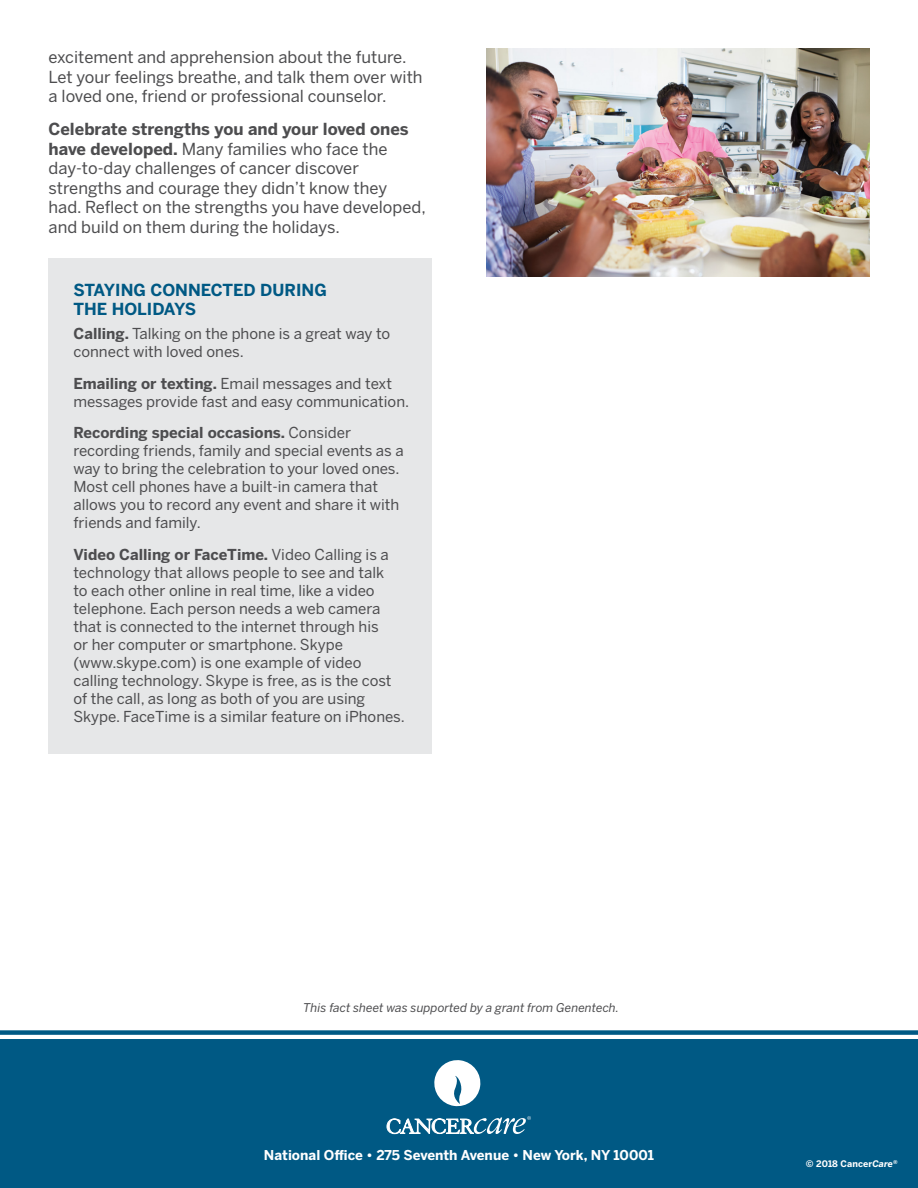
<style>
.page{position:relative;width:918px;height:1188px;background:#fff}
.page>*{position:absolute;margin:0;border:0;box-sizing:border-box;transform-origin:0 0}
.t1{font:16.5px/19.5px "Benton Sans";color:#4d4d4f}
.t2{font:700 16.5px/19.5px "Benton Sans";color:#005984}
.t3{font:15px/18px "Benton Sans";color:#4d4d4f}
.t4{font:700 13.5px "Benton Sans";color:#fff}
.t5{font:italic 12px "Benton Sans";color:#4d4d4f}
.t6{font:700 9px "Benton Sans";letter-spacing:.01em;color:#fff}
.s1{font-weight:700}
.s2{font-style:italic}
</style>
<div class="page">
<div style="left:0;top:1040px;width:918px;height:148px;background:#005984"></div>
<svg style="left:434px;top:1060px;width:47px;height:47px"></svg>
<svg style="left:387px;top:1116px;width:144px;height:18px"></svg>
<div style="left:0;top:1030px;width:918px;height:5px;background:#005984"></div>
<div style="left:49px;top:258px;width:383px;height:496px;background:#e6e7e8"></div>
<img style="left:486px;top:49px;width:383px;height:228px">
<p class="t1" style="left:49px;top:47px;width:376px">excitement and apprehension about the future.<br>Let your feelings breathe, and talk them over with a loved one, friend or professional counselor.</p>
<p class="t1" style="left:49px;top:119px;width:379px"><span class="s1">Celebrate strengths you and your loved ones have developed.</span> Many families who face the day-to-day challenges of cancer discover strengths and courage they didn’t know they<br>had. Reflect on the strengths you have developed, and build on them during the holidays.</p>
<p class="t2" style="left:73px;top:280px;width:255px">STAYING CONNECTED DURING<br>THE HOLIDAYS</p>
<p class="t3" style="left:73px;top:325px;width:318px"><span class="s1">Calling.</span> Talking on the phone is a great way to connect with loved ones.</p>
<p class="t3" style="left:73px;top:374px;width:337px"><span class="s1">Emailing or texting.</span> Email messages and text messages provide fast and easy communication.</p>
<p class="t3" style="left:73px;top:424px;width:332px"><span class="s1">Recording special occasions.</span> Consider recording friends, family and special events as a way to bring the celebration to your loved ones.<br>Most cell phones have a built-in camera that allows you to record any event and share it with friends and family.</p>
<p class="t3" style="left:73px;top:545px;width:333px"><span class="s1">Video Calling or FaceTime.</span> Video Calling is a technology that allows people to see and talk<br>to each other online in real time, like a video telephone. Each person needs a web camera that is connected to the internet through his<br>or her computer or smartphone. Skype (www.skype.com) is one example of video calling technology. Skype is free, as is the cost of the call, as long as both of you are using Skype. FaceTime is a similar feature on iPhones.</p>
<p class="t5" style="left:303px;top:1000px;width:317px">This fact sheet was supported by a grant from Genentech.</p>
<p class="t4" style="left:264px;top:1147px;width:392px">National Office • 275 Seventh Avenue • New York, NY 10001</p>
<p class="t6" style="left:806px;top:1158px;width:93px">© 2018 Cancer<span class="s2">Care</span><sup>®</sup></p>
</div>
